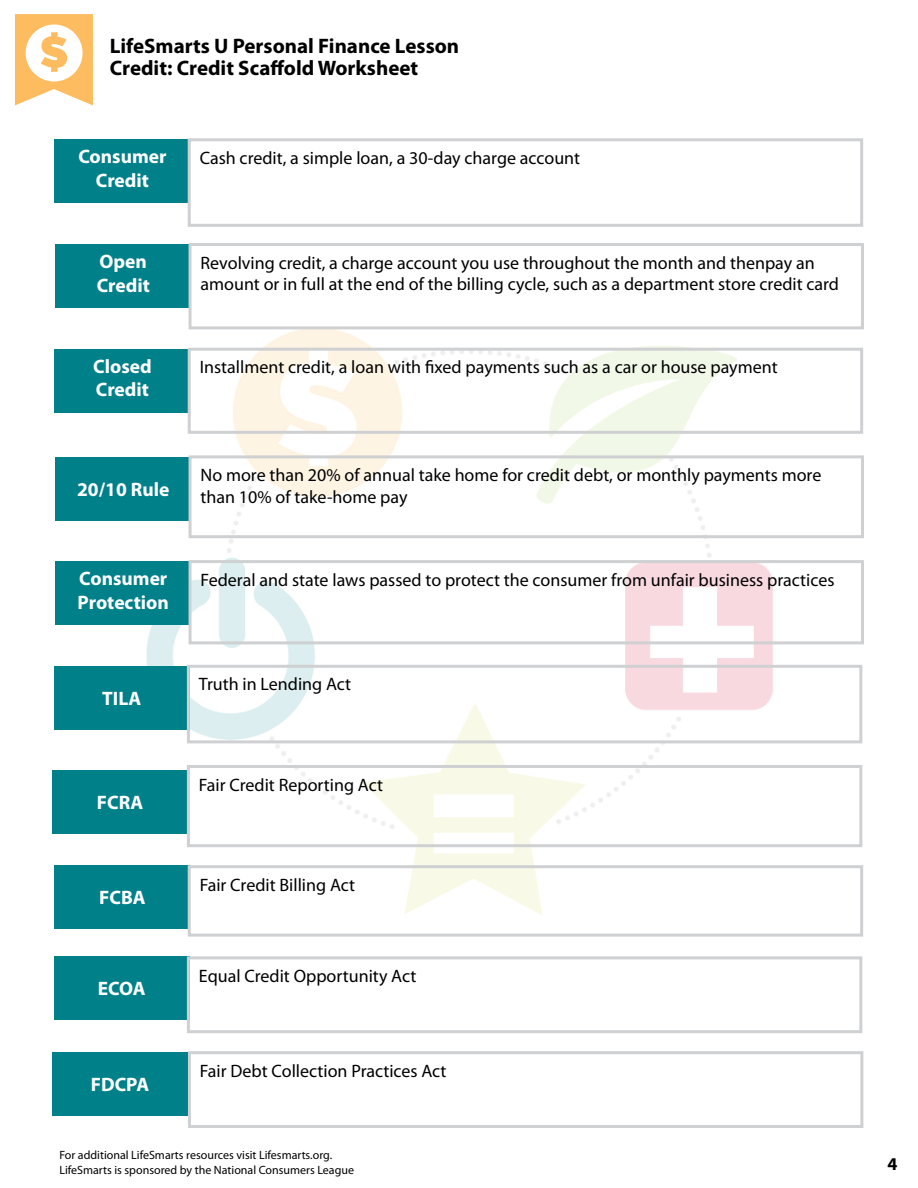
<style>
.page{position:relative;width:918px;height:1188px;background:#fff}
.page>*{position:absolute;margin:0;border:0;box-sizing:border-box;transform-origin:0 0}
.t1{font:700 21px/22.2px "Myriad Pro";color:#000}
.t2{font:700 19.5px/23.4px "Myriad Pro";color:#fff}
.t3{font:18px/21.6px "Myriad Pro";color:#000}
.t4{font:700 18px "Myriad Pro";color:#000}
.t5{font:12px "Myriad Pro";color:#000}
</style>
<div class="page">
<img style="left:87px;top:308px;width:744px;height:628px">
<div style="left:55px;top:140px;width:135px;height:63px;background:#008089"></div>
<div style="left:188px;top:138px;width:675px;height:89px;border:3px solid #cfd0d2"></div>
<div style="left:56px;top:244px;width:135px;height:64px;background:#008089"></div>
<div style="left:189px;top:243px;width:675px;height:86px;border:3px solid #cfd0d2"></div>
<div style="left:55px;top:349px;width:135px;height:63px;background:#008089"></div>
<div style="left:188px;top:348px;width:675px;height:86px;border:3px solid #cfd0d2"></div>
<div style="left:56px;top:457px;width:135px;height:63px;background:#008089"></div>
<div style="left:189px;top:455px;width:675px;height:83px;border:3px solid #cfd0d2"></div>
<div style="left:56px;top:562px;width:135px;height:63px;background:#008089"></div>
<div style="left:189px;top:560px;width:675px;height:84px;border:3px solid #cfd0d2"></div>
<div style="left:54px;top:666px;width:135px;height:64px;background:#008089"></div>
<div style="left:187px;top:665px;width:675px;height:78px;border:3px solid #cfd0d2"></div>
<div style="left:52px;top:770px;width:136px;height:64px;background:#008089"></div>
<div style="left:187px;top:765px;width:675px;height:82px;border:3px solid #cfd0d2"></div>
<div style="left:55px;top:865px;width:135px;height:63px;background:#008089"></div>
<div style="left:188px;top:865px;width:675px;height:72px;border:3px solid #cfd0d2"></div>
<div style="left:54px;top:956px;width:135px;height:64px;background:#008089"></div>
<div style="left:187px;top:956px;width:675px;height:77px;border:3px solid #cfd0d2"></div>
<div style="left:52px;top:1053px;width:136px;height:63px;background:#008089"></div>
<div style="left:188px;top:1051px;width:675px;height:77px;border:3px solid #cfd0d2"></div>
<svg style="left:15px;top:14px;width:78px;height:91px"></svg>
<p class="t1" style="left:110px;top:34px;width:351px">LifeSmarts U Personal Finance Lesson<br>Credit: Credit Scaffold Worksheet</p>
<p class="t2" style="left:78px;top:145px;width:90px;text-align:center">Consumer<br>Credit</p>
<p class="t3" style="left:200px;top:147px;width:382px">Cash credit, a simple loan, a 30-day charge account</p>
<p class="t2" style="left:97px;top:249px;width:55px">Open<br>Credit</p>
<p class="t3" style="left:201px;top:251px;width:640px">Revolving credit, a charge account you use throughout the month and thenpay an amount or in full at the end of the billing cycle, such as a department store credit card</p>
<p class="t2" style="left:93px;top:354px;width:60px">Closed<br>Credit</p>
<p class="t3" style="left:200px;top:356px;width:579px">Installment credit, a loan with fixed payments such as a car or house payment</p>
<p class="t2" style="left:77px;top:477px;width:94px">20/10 Rule</p>
<p class="t3" style="left:201px;top:464px;width:622px">No more than 20% of annual take home for credit debt, or monthly payments more than 10% of take-home pay</p>
<p class="t2" style="left:78px;top:566px;width:93px">Consumer<br>Protection</p>
<p class="t3" style="left:201px;top:568px;width:635px">Federal and state laws passed to protect the consumer from unfair business practices</p>
<p class="t2" style="left:102px;top:686px;width:41px">TILA</p>
<p class="t2" style="left:97px;top:790px;width:48px">FCRA</p>
<p class="t2" style="left:99px;top:885px;width:48px">FCBA</p>
<p class="t2" style="left:98px;top:976px;width:49px">ECOA</p>
<p class="t2" style="left:91px;top:1072px;width:60px">FDCPA</p>
<p class="t3" style="left:199px;top:673px;width:154px">Truth in Lending Act</p>
<p class="t3" style="left:199px;top:773px;width:186px">Fair Credit Reporting Act</p>
<p class="t3" style="left:200px;top:874px;width:157px">Fair Credit Billing Act</p>
<p class="t3" style="left:199px;top:965px;width:219px">Equal Credit Opportunity Act</p>
<p class="t3" style="left:200px;top:1060px;width:248px">Fair Debt Collection Practices Act</p>
<p class="t5" style="left:59px;top:1147px;width:274px">For additional LifeSmarts resources visit Lifesmarts.org.</p>
<p class="t5" style="left:59px;top:1162px;width:296px">LifeSmarts is sponsored by the National Consumers League</p>
<p class="t4" style="left:887px;top:1152px;width:11px">4</p>
</div>
